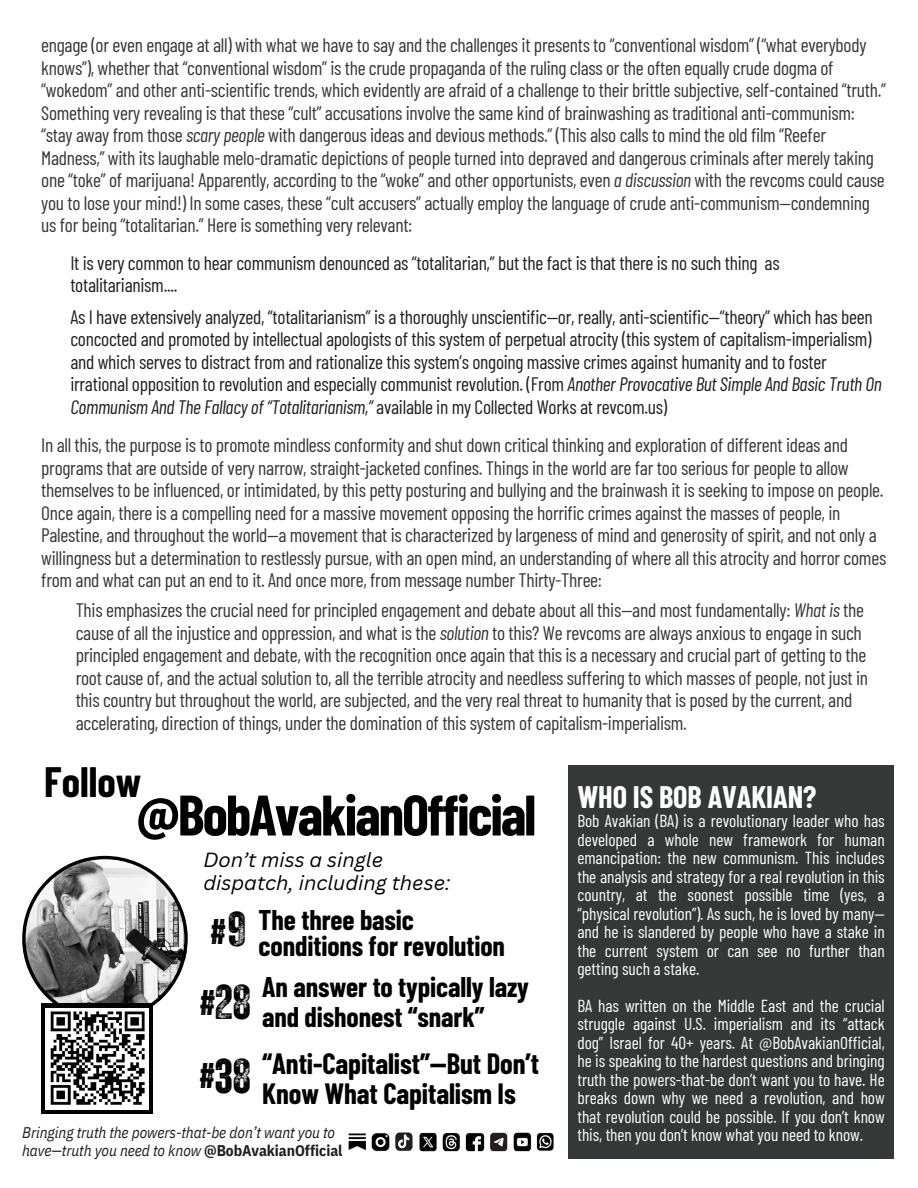
<style>
.page{position:relative;width:918px;height:1188px;background:#fff}
.page>*{position:absolute;margin:0;border:0;box-sizing:border-box;transform-origin:0 0}
.t1{font:700 57px "Barlow Condensed";letter-spacing:-.035em;color:#000}
.t2{font:700 48.75px "Zuume Rough";color:#000}
.t3{font:700 41.55px "Barlow Condensed";color:#000}
.t4{font:700 35.7px "Zuume Rough";color:#000}
.t5{font:700 30.45px "Barlow Condensed";letter-spacing:-.005em;color:#fff}
.t6{font:700 28.65px/30.5px "Barlow Condensed";letter-spacing:-.005em;color:#000}
.t7{font:700 27.75px/26.4px "Barlow Condensed";letter-spacing:-.005em;color:#000}
.t8{font:italic 19.95px/23.7px "Canva Sans";color:#000}
.t9{font:19.5px/22.5px "Barlow Condensed";letter-spacing:-.015em;color:#363737}
.t10{font:19.5px/22.5px "Barlow Condensed";letter-spacing:-.015em;color:#231f20}
.t11{font:17.4px/18.5px "Barlow Condensed";letter-spacing:-.005em;color:#fff;text-align:justify}
.t12{font:italic 15.45px "IBM Plex Sans Cond";letter-spacing:-.005em;color:#231f20}
.s1{font-style:italic}
.s2{font-weight:700;font-style:normal}
</style>
<div class="page">
<img style="left:348px;top:1132px;width:206px;height:20px">
<svg style="left:22px;top:856px;width:166px;height:150px"></svg>
<svg style="left:41px;top:1003px;width:112px;height:111px;background:#242424"></svg>
<img style="left:46px;top:1008px;width:102px;height:101px">
<div style="left:569px;top:766px;width:325px;height:393px;background:#363737"></div>
<h4 class="t9" style="left:41px;top:33px;width:846px">engage (or even engage at all) with what we have to say and the challenges it presents to “conventional wisdom” (“what everybody knows”), whether that “conventional wisdom” is the crude propaganda of the ruling class or the often equally crude dogma of “wokedom” and other anti-scientific trends, which evidently are afraid of a challenge to their brittle subjective, self-contained “truth.” Something very revealing is that these “cult” accusations involve the same kind of brainwashing as traditional anti-communism: “stay away from those <span class="s1">scary people</span> with dangerous ideas and devious methods.” (This also calls to mind the old film “Reefer Madness,” with its laughable melo-dramatic depictions of people turned into depraved and dangerous criminals after merely taking one “toke” of marijuana! Apparently, according to the “woke” and other opportunists, even <span class="s1">a discussion</span> with the revcoms could cause you to lose your mind!) In some cases, these “cult accusers” actually employ the language of crude anti-communism—condemning us for being “totalitarian.” Here is something very relevant:</h4>
<h4 class="t10" style="left:70px;top:251px;width:711px">It is very common to hear communism denounced as “totalitarian,” but the fact is that there is no such thing as totalitarianism....</h4>
<h2 class="t10" style="left:70px;top:305px;width:813px">As I have extensively analyzed, “totalitarianism” is a thoroughly unscientific—or, really, anti-scientific—“theory” which has been concocted and promoted by intellectual apologists of this system of perpetual atrocity (this system of capitalism-imperialism) and which serves to distract from and rationalize this system’s ongoing massive crimes against humanity and to foster irrational opposition to revolution and especially communist revolution. (From <span class="s1">Another Provocative But Simple And Basic Truth On Communism And The Fallacy of “Totalitarianism,”</span> available in my Collected Works at revcom.us)</h2>
<h5 class="t9" style="left:41px;top:433px;width:847px">In all this, the purpose is to promote mindless conformity and shut down critical thinking and exploration of different ideas and programs that are outside of very narrow, straight-jacketed confines. Things in the world are far too serious for people to allow themselves to be influenced, or intimidated, by this petty posturing and bullying and the brainwash it is seeking to impose on people.<br>Once again, there is a compelling need for a massive movement opposing the horrific crimes against the masses of people, in Palestine, and throughout the world—a movement that is characterized by largeness of mind and generosity of spirit, and not only a willingness but a determination to restlessly pursue, with an open mind, an understanding of where all this atrocity and horror comes from and what can put an end to it. And once more, from message number Thirty-Three:</h5>
<h5 class="t9" style="left:76px;top:598px;width:794px">This emphasizes the crucial need for principled engagement and debate about all this—and most fundamentally: <span class="s1">What is</span> the cause of all the injustice and oppression, and what is the <span class="s1">solution</span> to this? We revcoms are always anxious to engage in such principled engagement and debate, with the recognition once again that this is a necessary and crucial part of getting to the root cause of, and the actual solution to, all the terrible atrocity and needless suffering to which masses of people, not just in this country but throughout the world, are subjected, and the very real threat to humanity that is posed by the current, and accelerating, direction of things, under the domination of this system of capitalism-imperialism.</h5>
<h3 class="t3" style="left:44px;top:756px;width:98px">Follow</h3>
<h1 class="t5" style="left:577px;top:777px;width:241px">WHO IS BOB AVAKIAN?</h1>
<h1 class="t11" style="left:577px;top:811px;width:309px">Bob Avakian (BA) is a revolutionary leader who has developed a whole new framework for human emancipation: the new communism. This includes the analysis and strategy for a real revolution in this country, at the soonest possible time (yes, a “physical revolution”). As such, he is loved by many— and he is slandered by people who have a stake in the current system or can see no further than getting such a stake.</h1>
<h4 class="t11" style="left:577px;top:996px;width:309px">BA has written on the Middle East and the crucial struggle against U.S. imperialism and its “attack dog” Israel for 40+ years. At @BobAvakianOfficial, he is speaking to the hardest questions and bringing truth the powers-that-be don’t want you to have. He breaks down why we need a revolution, and how that revolution could be possible. If you don’t know</h4>
<p class="t1" style="left:137px;top:779px;width:401px">@BobAvakianOfficial</p>
<p class="t8" style="left:203px;top:847px;width:248px">Don’t miss a single dispatch, including these:</p>
<p class="t4" style="left:211px;top:916px;width:16px">#</p>
<p class="t2" style="left:228px;top:907px;width:20px">9</p>
<p class="t7" style="left:259px;top:905px;width:248px">The three basic conditions for revolution</p>
<p class="t7" style="left:262px;top:973px;width:268px">An answer to typically lazy</p>
<p class="t2" style="left:215px;top:980px;width:38px">28</p>
<p class="t4" style="left:200px;top:986px;width:16px">#</p>
<p class="t7" style="left:262px;top:1002px;width:224px">and dishonest “snark”</p>
<h3 class="t6" style="left:262px;top:1047px;width:278px">“Anti-Capitalist”—But Don’t<br>Know What Capitalism Is</h3>
<h3 class="t4" style="left:200px;top:1059px;width:16px">#</h3>
<p class="t2" style="left:215px;top:1054px;width:38px">38</p>
<p class="t12" style="left:22px;top:1122px;width:314px">Bringing truth the powers-that-be don’t want you to</p>
<h4 class="t11" style="left:577px;top:1125px;width:287px">this, then you don’t know what you need to know.</h4>
<p class="t12" style="left:22px;top:1140px;width:322px">have—truth you need to know <span class="s2">@BobAvakianOfficial</span></p>
</div>
